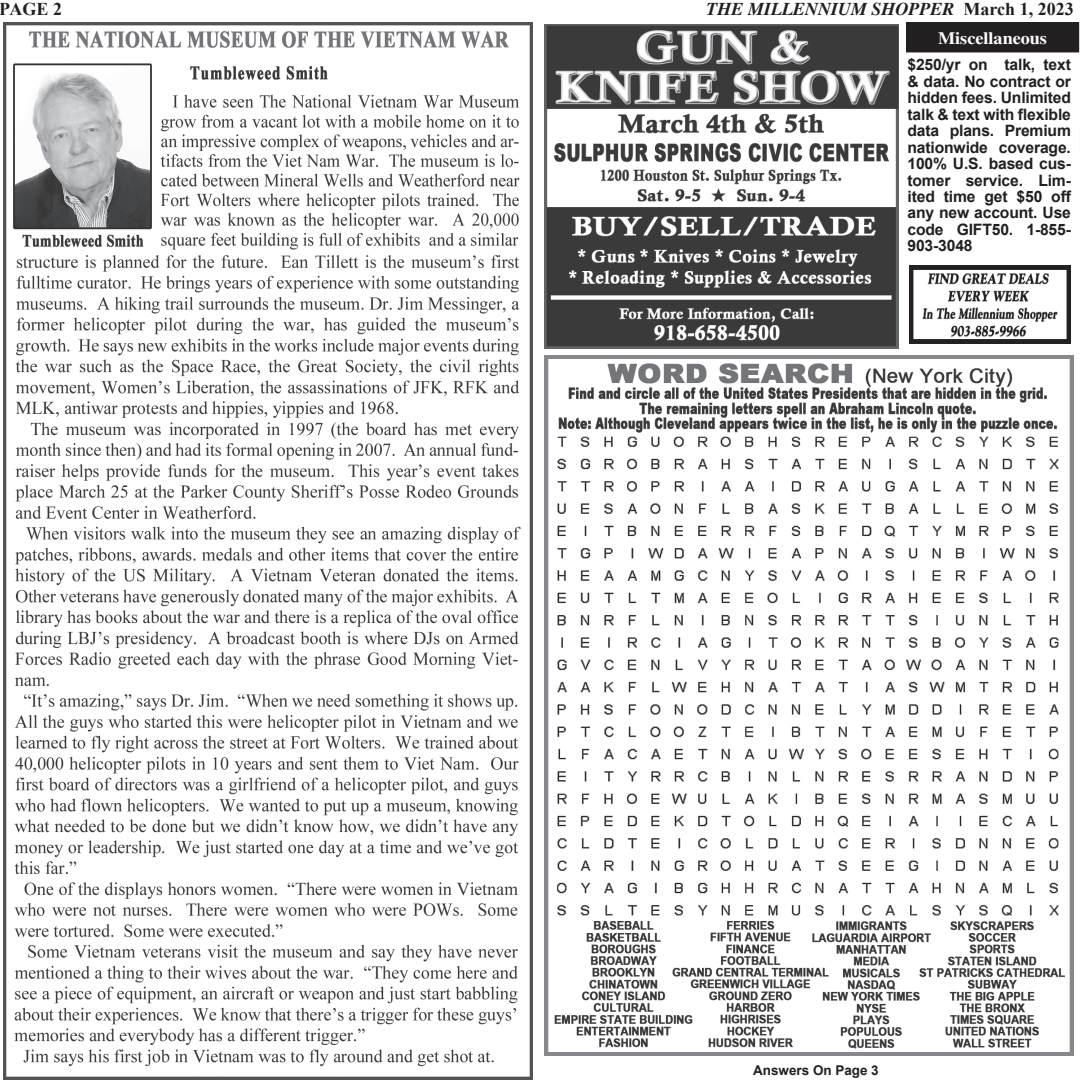
<style>
.page{position:relative;width:1080px;height:1080px;background:#fff}
.page>*{position:absolute;margin:0;border:0;box-sizing:border-box;transform-origin:0 0}
.t1{font:italic 700 18px "Times New Roman";color:#231f20}
.t2{font:700 18px "Times New Roman";color:#231f20}
.t3{font:700 17.4px "Times";color:#fff;scale:1.04 1}
.t4{font:700 15.75px/16.5px "Arial";letter-spacing:-.01em;color:#231f20;text-align:justify}
.t5{font:700 13.5px "Arial";color:#231f20}
.s1{font-style:normal}
</style>
<div class="page">
<div style="left:907px;top:23px;width:172px;height:29px;background:#231f20"></div>
<div style="left:906px;top:22px;width:173px;height:30px;border:1px solid #231f20"></div>
<img style="left:3px;top:22px;width:529px;height:1058px">
<img style="left:545px;top:25px;width:353px;height:324px">
<img style="left:545px;top:356px;width:529px;height:699px">
<img style="left:909px;top:265px;width:161px;height:78px">
<p class="t2" style="left:0;top:-4px;width:64px">PAGE 2</p>
<p class="t1" style="left:707px;top:-2px;width:369px">THE MILLENNIUM SHOPPER <span class="s1">March 1, 2023</span></p>
<p class="t3" style="left:938px;top:28px;width:106px">Miscellaneous</p>
<p class="t4" style="left:908px;top:57px;width:165px">$250/yr on talk, text &amp; data. No contract or hidden fees. Unlimited talk &amp; text with flexible data plans. Premium nationwide coverage.<br>100% U.S. based cus&shy;tomer service. Lim&shy;ited time get $50 off any new account. Use code GIFT50. 1-855- 903-3048</p>
<p class="t5" style="left:753px;top:1061px;width:127px">Answers On Page 3</p>
</div>
